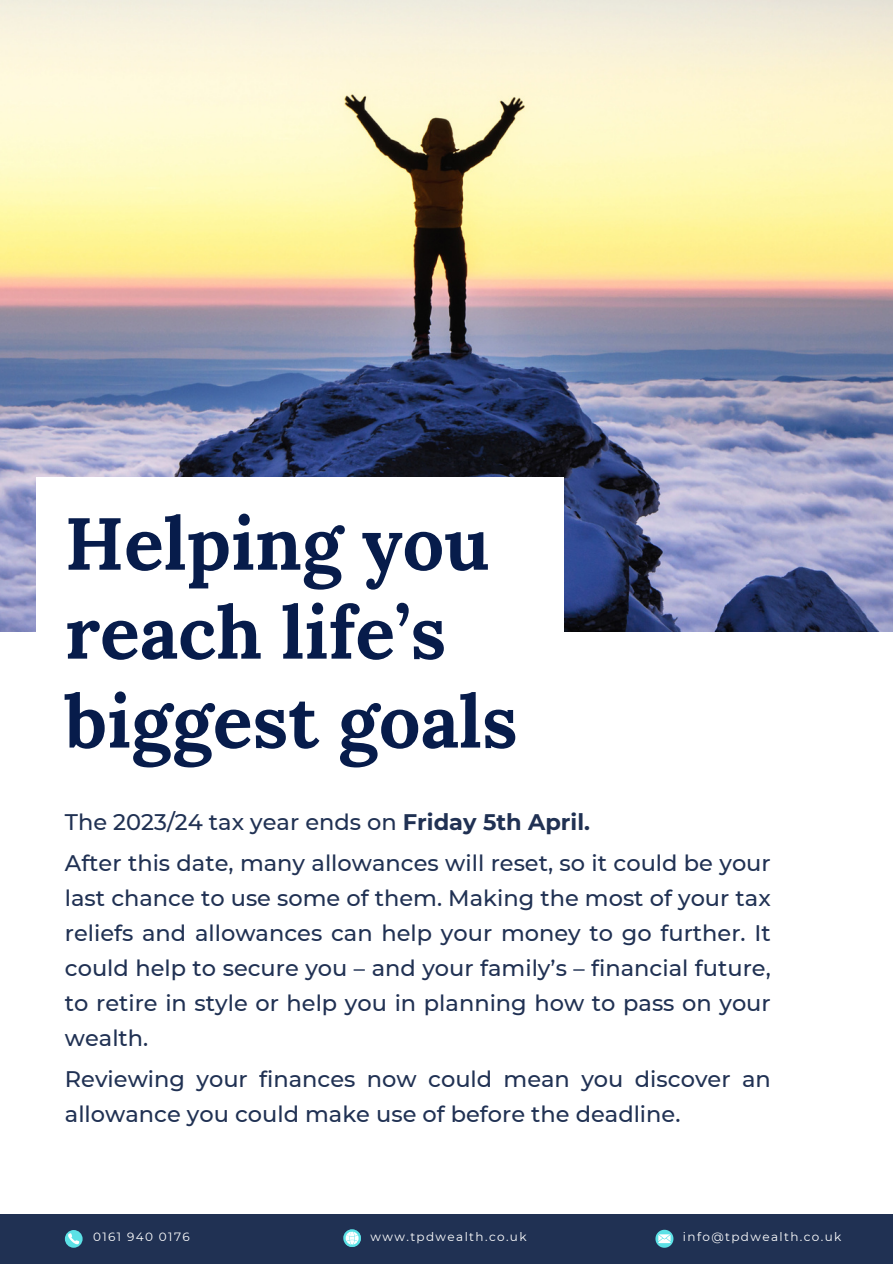
<style>
.page{position:relative;width:893px;height:1264px;background:#fff}
.page>*{position:absolute;margin:0;border:0;box-sizing:border-box;transform-origin:0 0}
.t1{font:700 73.5px/88.8px "Lora";color:#071c4b}
.t2{font:500 22.5px/34.8px "Montserrat";color:#203153;text-align:justify}
.t3{font:12px "Montserrat";letter-spacing:.115em;color:#fff}
.s1{font-weight:700}
</style>
<div class="page">
<div style="left:0;top:1213px;width:892px;height:50px;background:#203153"></div>
<svg style="left:655px;top:1229px;width:18px;height:18px"></svg>
<svg style="left:343px;top:1229px;width:18px;height:17px"></svg>
<svg style="left:65px;top:1229px;width:18px;height:18px"></svg>
<svg style="left:68px;top:1232px;width:11px;height:12px"></svg>
<img style="left:0;top:0;width:892px;height:631px">
<div style="left:36px;top:477px;width:527px;height:311px;background:#fff"></div>
<p class="t1" style="left:65px;top:498px;width:454px">Helping you reach life’s biggest goals</p>
<p class="t2" style="left:65px;top:804px;width:526px">The 2023/24 tax year ends on <span class="s1">Friday 5th April.</span></p>
<p class="t2" style="left:65px;top:846px;width:707px">After this date, many allowances will reset, so it could be your last chance to use some of them. Making the most of your tax reliefs and allowances can help your money to go further. It could help to secure you – and your family’s – financial future, to retire in style or help you in planning how to pass on your wealth.</p>
<p class="t2" style="left:65px;top:1061px;width:707px">Reviewing your finances now could mean you discover an allowance you could make use of before the deadline.</p>
<p class="t3" style="left:93px;top:1229px;width:98px">0161 940 0176</p>
<p class="t3" style="left:370px;top:1229px;width:157px">www.tpdwealth.co.uk</p>
<p class="t3" style="left:682px;top:1229px;width:160px">info@tpdwealth.co.uk</p>
</div>
